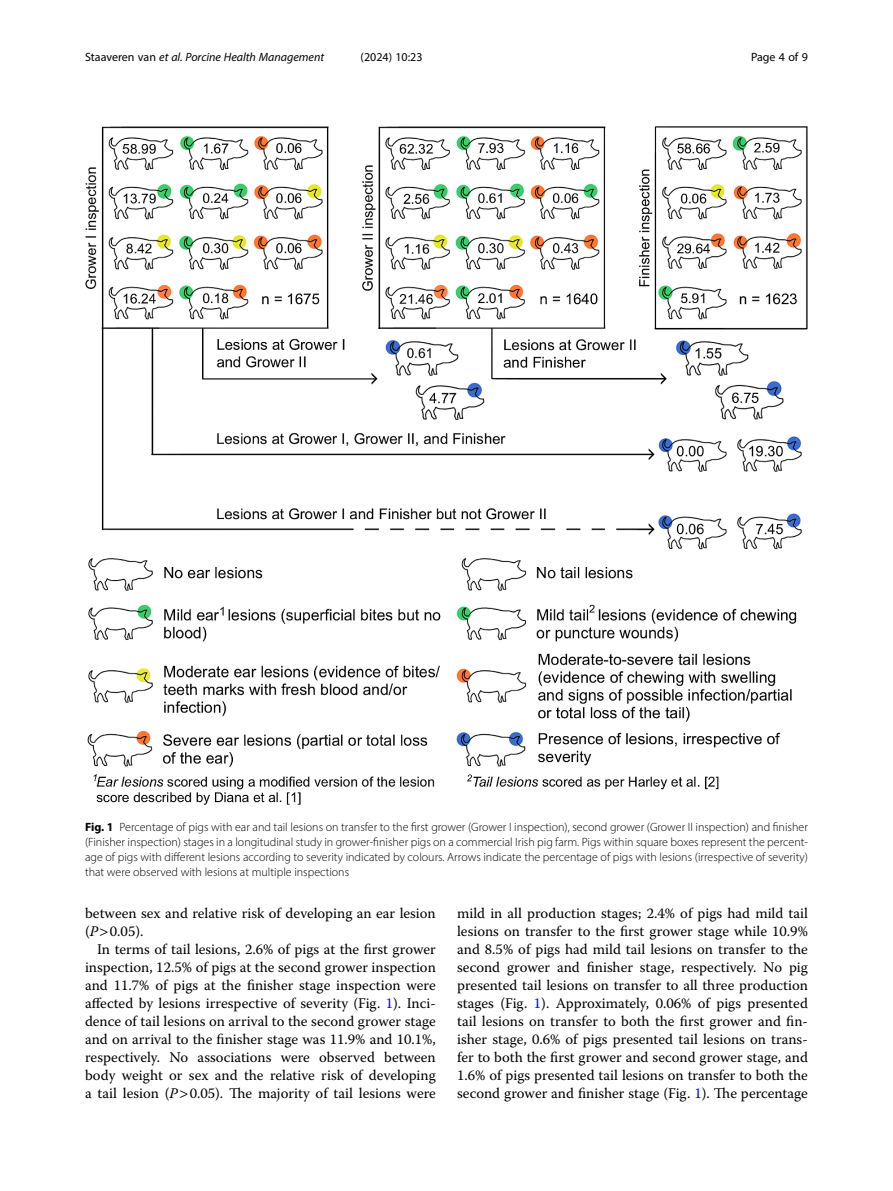
<style>
.page{position:relative;width:893px;height:1191px;background:#fff}
.page>*{position:absolute;margin:0;border:0;box-sizing:border-box;transform-origin:0 0}
.Body_Text_Indent{font:14.7px/18px "Warnock Pro";color:#000;text-align:justify}
.Body_Text{font:14.7px/18px "Warnock Pro";color:#000}
.Figure_Caption{font:300 12px/15px "Myriad Pro";color:#000;text-align:justify}
.t1{font:italic 12px "Myriad Pro";color:#000}
.t2{font:12px "Myriad Pro";color:#000}
.s1{font-style:normal}
.s2{font-weight:700}
.s3{font-style:italic}
.s4{color:#00f}
</style>
<div class="page">
<img style="left:85px;top:126px;width:723px;height:678px">
<p class="t1" style="left:85px;top:50px;width:241px"><span class="s1">Staaveren van</span> et al. Porcine Health Management</p>
<p class="t2" style="left:361px;top:50px;width:63px">(2024) 10:23</p>
<p class="t2" style="left:751px;top:50px;width:58px">Page 4 of 9</p>
<p class="Figure_Caption" style="left:85px;top:819px;width:724px"><span class="s2">Fig. 1</span> Percentage of pigs with ear and tail lesions on transfer to the first grower (Grower I inspection), second grower (Grower II inspection) and finisher (Finisher inspection) stages in a longitudinal study in grower-finisher pigs on a commercial Irish pig farm. Pigs within square boxes represent the percent&shy;age of pigs with different lesions according to severity indicated by colours. Arrows indicate the percentage of pigs with lesions (irrespective of severity) that were observed with lesions at multiple inspections</p>
<p class="Body_Text" style="left:85px;top:904px;width:352px">between sex and relative risk of developing an ear lesion (<span class="s3">P</span> 0.05).</p>
<p class="Body_Text_Indent" style="left:85px;top:940px;width:352px;text-indent:12px">In terms of tail lesions, 2.6% of pigs at the first grower inspection, 12.5% of pigs at the second grower inspection and 11.7% of pigs at the finisher stage inspection were affected by lesions irrespective of severity (Fig. <span class="s4">1</span>). Inci&shy;dence of tail lesions on arrival to the second grower stage and on arrival to the finisher stage was 11.9% and 10.1%, respectively. No associations were observed between body weight or sex and the relative risk of developing a tail lesion (<span class="s3">P</span> 0.05). The majority of tail lesions were</p>
<p class="Body_Text_Indent" style="left:457px;top:904px;width:352px">mild in all production stages; 2.4% of pigs had mild tail lesions on transfer to the first grower stage while 10.9% and 8.5% of pigs had mild tail lesions on transfer to the second grower and finisher stage, respectively. No pig presented tail lesions on transfer to all three production stages (Fig. <span class="s4">1</span>). Approximately, 0.06% of pigs presented tail lesions on transfer to both the first grower and fin&shy;isher stage, 0.6% of pigs presented tail lesions on trans&shy;fer to both the first grower and second grower stage, and 1.6% of pigs presented tail lesions on transfer to both the second grower and finisher stage (Fig. <span class="s4">1</span>). The percentage</p>
</div>
